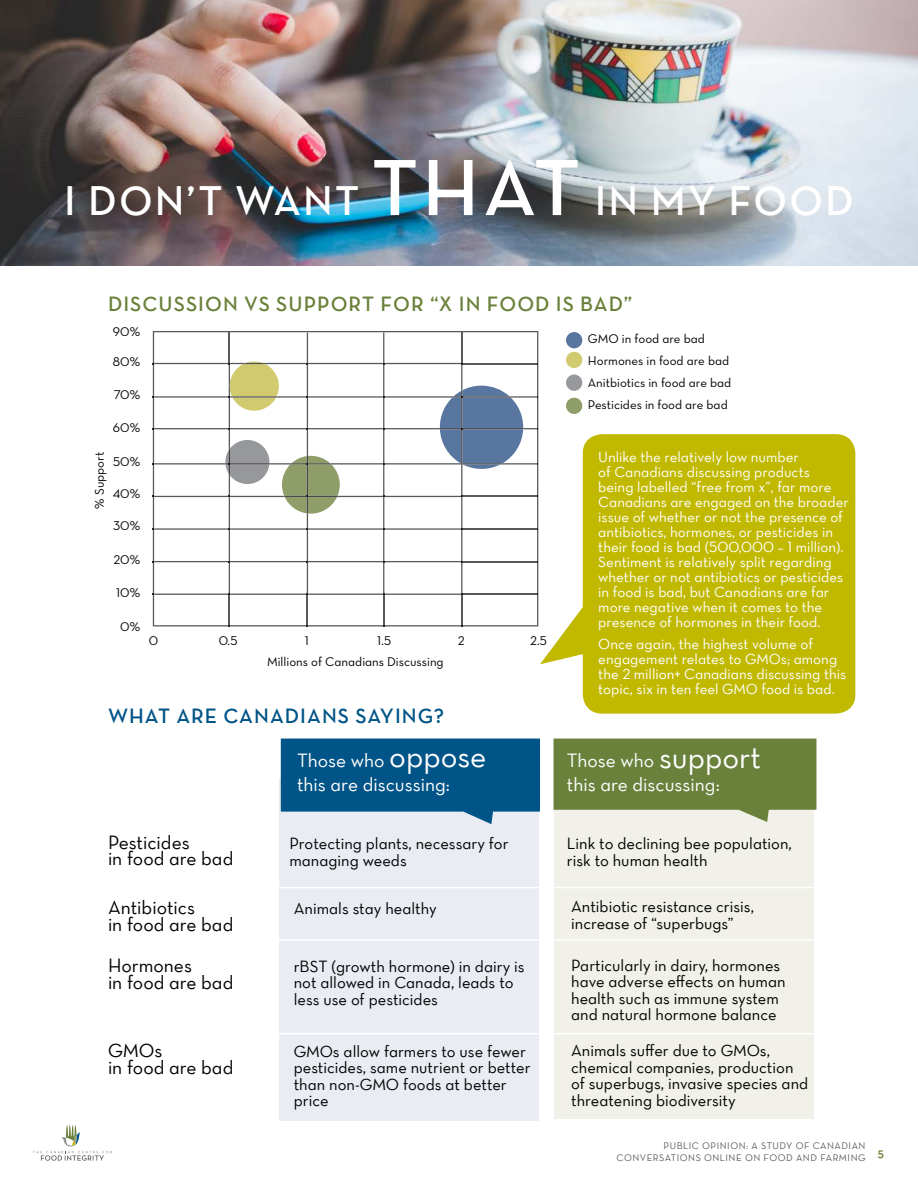
<style>
.page{position:relative;width:918px;height:1188px;background:#fff}
.page>*{position:absolute;margin:0;border:0;box-sizing:border-box;transform-origin:0 0}
.t1{font:600 42px "Neutra Text TF";letter-spacing:.05em;color:#fff}
.t2{font:600 21px "Neutra Text TF";letter-spacing:.05em;color:#6a813b}
.t3{font:600 21px "Neutra Text TF";letter-spacing:.05em;color:#005487}
.t4{font:19.5px/16.5px "Neutra Text Book Alt";color:#000}
.t5{font:19.5px/23.4px "Neutra Text Book Alt";color:#fff}
.t6{font:16.5px/16.5px "Neutra Text Book Alt";color:#000}
.t7{font:15px/15px "Neutra Text Book Alt";color:#fff}
.t8{font:12.9px/21.9px "Neutra Text Book Alt";color:#000}
.t9{font:600 12.75px "Neutra Text TF";color:#6b813a}
.t10{font:9.75px/11.7px "Neutra Text Book Alt";letter-spacing:.05em;color:#5c5d59;text-align:right}
.s1{font-size:81px}
.s2{font-size:31.5px}
</style>
<div class="page">
<svg style="left:33px;top:1125px;width:79px;height:36px"></svg>
<img style="left:0;top:0;width:918px;height:266px">
<div style="left:554px;top:786px;width:260px;height:333px;background:#f1f1e9"></div>
<div style="left:279px;top:778px;width:260px;height:343px;background:#e9ecf2"></div>
<svg style="left:281px;top:739px;width:259px;height:85px;background:#1f6895"></svg>
<svg style="left:554px;top:739px;width:262px;height:83px;background:#7c9053"></svg>
<hr style="left:279px;top:887px;width:546px;height:1px;background:#fff">
<hr style="left:277px;top:939px;width:547px;height:2px;background:#fff">
<hr style="left:274px;top:1033px;width:547px;height:1px;background:#fff">
<svg style="left:152px;top:331px;width:431px;height:296px"></svg>
<div style="left:566px;top:332px;width:16px;height:16px;background:#5976a0;border-radius:50%"></div>
<div style="left:566px;top:352px;width:16px;height:16px;background:#d1ca6f;border-radius:50%"></div>
<div style="left:566px;top:398px;width:16px;height:16px;background:#8f9d68;border-radius:50%"></div>
<div style="left:566px;top:375px;width:16px;height:16px;background:#96989b;border-radius:50%"></div>
<svg style="left:153px;top:331px;width:385px;height:295px"></svg>
<hr style="left:461px;top:595px;width:1px;height:30px;background:#58595b">
<hr style="left:461px;top:332px;width:1px;height:31px;background:#58595b">
<hr style="left:383px;top:595px;width:1px;height:30px;background:#58595b">
<hr style="left:383px;top:332px;width:1px;height:31px;background:#58595b">
<hr style="left:307px;top:595px;width:1px;height:30px;background:#58595b">
<hr style="left:307px;top:332px;width:1px;height:31px;background:#58595b">
<hr style="left:229px;top:595px;width:1px;height:30px;background:#58595b">
<hr style="left:229px;top:332px;width:1px;height:31px;background:#58595b">
<svg style="left:153px;top:362px;width:385px;height:233px"></svg>
<svg style="left:540px;top:434px;width:315px;height:280px;background:#c9c221"></svg>
<h1 class="t1" style="left:64px;top:175px;width:786px">I DON’T WANT <span class="s1">THAT</span> IN MY FOOD</h1>
<p class="t2" style="left:108px;top:291px;width:526px">DISCUSSION VS SUPPORT FOR “X IN FOOD IS BAD”</p>
<p class="t8" style="left:113px;top:321px;width:29px">90%</p>
<p class="t8" style="left:113px;top:351px;width:29px">80%</p>
<p class="t8" style="left:114px;top:383px;width:28px">70%</p>
<p class="t8" style="left:113px;top:417px;width:29px">60%</p>
<p class="t8" style="left:113px;top:450px;width:29px">50%</p>
<p class="t8" style="left:113px;top:483px;width:29px">40%</p>
<p class="t8" style="left:113px;top:515px;width:29px">30%</p>
<p class="t8" style="left:113px;top:549px;width:28px">20%</p>
<p class="t8" style="left:116px;top:582px;width:25px">10%</p>
<p class="t8" style="left:120px;top:615px;width:21px">0%</p>
<p class="t8" style="left:88px;top:509px;width:58px;rotate:-90deg">% Support</p>
<p class="t8" style="left:149px;top:630px;width:11px">0</p>
<p class="t8" style="left:219px;top:630px;width:20px">0.5</p>
<p class="t8" style="left:305px;top:630px;width:6px">1</p>
<p class="t8" style="left:377px;top:630px;width:15px">1.5</p>
<p class="t8" style="left:458px;top:630px;width:8px">2</p>
<p class="t8" style="left:530px;top:630px;width:18px">2.5</p>
<p class="t8" style="left:267px;top:651px;width:178px">Millions of Canadians Discussing</p>
<p class="t3" style="left:108px;top:703px;width:338px">WHAT ARE CANADIANS SAYING?</p>
<p class="t8" style="left:588px;top:328px;width:145px">GMO in food are bad<br>Hormones in food are bad<br>Anitbiotics in food are bad<br>Pesticides in food are bad</p>
<p class="t7" style="left:598px;top:449px;width:252px">Unlike the relatively low number<br>of Canadians discussing products being labelled “free from x”, far more Canadians are engaged on the broader issue of whether or not the presence of antibiotics, hormones, or pesticides in their food is bad (500,000 – 1 million).<br>Sentiment is relatively split regarding whether or not antibiotics or pesticides in food is bad, but Canadians are far more negative when it comes to the presence of hormones in their food.</p>
<p class="t7" style="left:598px;top:636px;width:250px">Once again, the highest volume of engagement relates to GMOs; among the 2 million+ Canadians discussing this topic, six in ten feel GMO food is bad.</p>
<p class="t5" style="left:297px;top:749px;width:191px">Those who <span class="s2">oppose </span>this are discussing:</p>
<p class="t5" style="left:567px;top:749px;width:196px">Those who <span class="s2">support </span>this are discussing:</p>
<p class="t4" style="left:108px;top:833px;width:127px">Pesticides<br>in food are bad</p>
<p class="t4" style="left:108px;top:899px;width:127px">Antibiotics<br>in food are bad</p>
<p class="t4" style="left:108px;top:957px;width:127px">Hormones<br>in food are bad</p>
<p class="t4" style="left:108px;top:1042px;width:127px">GMOs<br>in food are bad</p>
<p class="t6" style="left:289px;top:835px;width:221px">Protecting plants, necessary for managing weeds</p>
<p class="t6" style="left:294px;top:900px;width:145px">Animals stay healthy</p>
<p class="t6" style="left:294px;top:958px;width:232px">rBST (growth hormone) in dairy is not allowed in Canada, leads to less use of pesticides</p>
<p class="t6" style="left:294px;top:1043px;width:238px">GMOs allow farmers to use fewer pesticides, same nutrient or better than non-GMO foods at better price</p>
<p class="t6" style="left:567px;top:835px;width:227px">Link to declining bee population, risk to human health</p>
<p class="t6" style="left:571px;top:898px;width:184px">Antibiotic resistance crisis, increase of “superbugs”</p>
<p class="t6" style="left:571px;top:957px;width:216px">Particularly in dairy, hormones have adverse effects on human health such as immune system and natural hormone balance</p>
<p class="t6" style="left:571px;top:1042px;width:239px">Animals suffer due to GMOs, chemical companies, production of superbugs, invasive species and threatening biodiversity</p>
<p class="t10" style="left:617px;top:1140px;width:250px">Public Opinion: a study of Canadian conversations online on food and farming</p>
<p class="t9" style="left:878px;top:1145px;width:8px">5</p>
</div>
